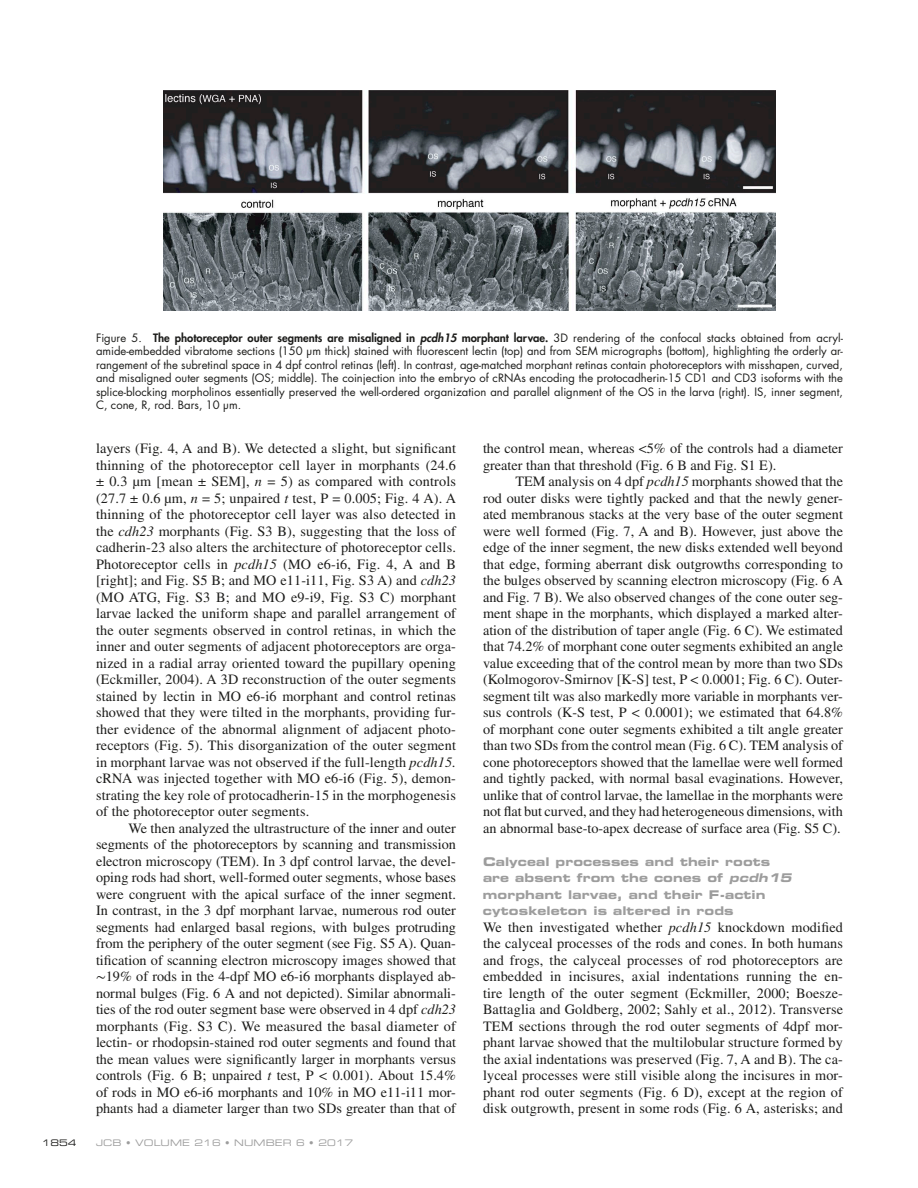
<style>
.page{position:relative;width:918px;height:1188px;background:#fff}
.page>*{position:absolute;margin:0;border:0;box-sizing:border-box;transform-origin:0 0}
.t1{font:14.25px/16.5px "Times LT Std";color:#1d1d1b;text-align:justify}
.t2{font:12px/16.5px "Eurostile LT Std Bold Ex 2";letter-spacing:.005em;color:#9d9d9d}
.t3{font:11.25px/13.5px "Futura Std";color:#1d1d1b;text-align:justify}
.t4{font:9px "Eurostile LT Std Ex 2";letter-spacing:.01em;color:#9d9d9d}
.t5{font:9px "Eurostile LT Std Ex 2";color:#1d1d1b}
.s1{font-weight:800}
.s2{font-weight:800;font-style:italic}
.s3{font-style:italic}
.s4{font-family:"STIX General"}
</style>
<div class="page">
<img style="left:163px;top:90px;width:613px;height:220px">
<p class="t3" style="left:96px;top:331px;width:749px">Figure 5. <span class="s1">The photoreceptor outer segments are misaligned in</span> <span class="s2">pcdh15</span> <span class="s1">morphant larvae.</span> 3D rendering of the confocal stacks obtained from acryl&shy;amide-embedded vibratome sections (150 µm thick) stained with fluorescent lectin (top) and from SEM micrographs (bottom), highlighting the orderly ar&shy;rangement of the subretinal space in 4 dpf control retinas (left). In contrast, age-matched morphant retinas contain photoreceptors with misshapen, curved, and misaligned outer segments (OS; middle). The coinjection into the embryo of cRNAs encoding the protocadherin-15 CD1 and CD3 isoforms with the splice-blocking morpholinos essentially preserved the well-ordered organization and parallel alignment of the OS in the larva (right). IS, inner segment, C, cone, R, rod. Bars, 10 µm.</p>
<p class="t1" style="left:96px;top:440px;width:362px">layers (Fig. 4, A and B). We detected a slight, but significant thinning of the photoreceptor cell layer in morphants (24.6 ± 0.3 µm [mean ± SEM], <span class="s3">n</span> = 5) as compared with controls (27.7 ± 0.6 µm, <span class="s3">n</span> = 5; unpaired <span class="s3">t</span> test, P = 0.005; Fig. 4 A). A thinning of the photoreceptor cell layer was also detected in the <span class="s3">cdh23</span> morphants (Fig. S3 B), suggesting that the loss of cadherin-23 also alters the architecture of photoreceptor cells.<br>Photoreceptor cells in <span class="s3">pcdh15</span> (MO e6-i6, Fig. 4, A and B [right]; and Fig. S5 B; and MO e11-i11, Fig. S3 A) and <span class="s3">cdh23 </span>(MO ATG, Fig. S3 B; and MO e9-i9, Fig. S3 C) morphant larvae lacked the uniform shape and parallel arrangement of the outer segments observed in control retinas, in which the inner and outer segments of adjacent photoreceptors are orga&shy;nized in a radial array oriented toward the pupillary opening (Eckmiller, 2004). A 3D reconstruction of the outer segments stained by lectin in MO e6-i6 morphant and control retinas showed that they were tilted in the morphants, providing fur&shy;ther evidence of the abnormal alignment of adjacent photo&shy;receptors (Fig. 5). This disorganization of the outer segment in morphant larvae was not observed if the full-length <span class="s3">pcdh15. </span>cRNA was injected together with MO e6-i6 (Fig. 5), demon&shy;strating the key role of protocadherin-15 in the morphogenesis of the photoreceptor outer segments.</p>
<p class="t1" style="left:96px;top:819px;width:362px;text-indent:32px">We then analyzed the ultrastructure of the inner and outer segments of the photoreceptors by scanning and transmission electron microscopy (TEM). In 3 dpf control larvae, the devel&shy;oping rods had short, well-formed outer segments, whose bases were congruent with the apical surface of the inner segment.<br>In contrast, in the 3 dpf morphant larvae, numerous rod outer segments had enlarged basal regions, with bulges protruding from the periphery of the outer segment (see Fig. S5 A). Quan&shy;tification of scanning electron microscopy images showed that <span class="s4">∼</span>19% of rods in the 4-dpf MO e6-i6 morphants displayed ab&shy;normal bulges (Fig. 6 A and not depicted). Similar abnormali&shy;ties of the rod outer segment base were observed in 4 dpf <span class="s3">cdh23 </span>morphants (Fig. S3 C). We measured the basal diameter of lectin- or rhodopsin-stained rod outer segments and found that the mean values were significantly larger in morphants versus controls (Fig. 6 B; unpaired <span class="s3">t</span> test, P &lt; 0.001). About 15.4% of rods in MO e6-i6 morphants and 10% in MO e11-i11 mor&shy;phants had a diameter larger than two SDs greater than that of</p>
<p class="t5" style="left:42px;top:1136px;width:36px">1854</p>
<p class="t4" style="left:96px;top:1136px;width:259px">JCB • VOLUME 216 • NUMBER 6 • 2017</p>
<p class="t1" style="left:483px;top:440px;width:362px">the control mean, whereas &lt;5% of the controls had a diameter greater than that threshold (Fig. 6 B and Fig. S1 E).</p>
<p class="t1" style="left:483px;top:473px;width:362px;text-indent:32px">TEM analysis on 4 dpf <span class="s3">pcdh15</span> morphants showed that the rod outer disks were tightly packed and that the newly gener&shy;ated membranous stacks at the very base of the outer segment were well formed (Fig. 7, A and B). However, just above the edge of the inner segment, the new disks extended well beyond that edge, forming aberrant disk outgrowths corresponding to the bulges observed by scanning electron microscopy (Fig. 6 A and Fig. 7 B). We also observed changes of the cone outer seg&shy;ment shape in the morphants, which displayed a marked alter&shy;ation of the distribution of taper angle (Fig. 6 C). We estimated that 74.2% of morphant cone outer segments exhibited an angle value exceeding that of the control mean by more than two SDs (Kolmogorov-Smirnov [K-S] test, P &lt; 0.0001; Fig. 6 C). Outer&shy;segment tilt was also markedly more variable in morphants ver&shy;sus controls (K-S test, P &lt; 0.0001); we estimated that 64.8% of morphant cone outer segments exhibited a tilt angle greater than two SDs from the control mean (Fig. 6 C). TEM analysis of cone photoreceptors showed that the lamellae were well formed and tightly packed, with normal basal evaginations. However, unlike that of control larvae, the lamellae in the morphants were not flat but curved, and they had heterogeneous dimensions, with an abnormal base-to-apex decrease of surface area (Fig. S5 C).</p>
<p class="t2" style="left:483px;top:853px;width:314px">Calyceal processes and their roots are absent from the cones of <span class="s3">pcdh15 </span>morphant larvae, and their F-actin cytoskeleton is altered in rods</p>
<p class="t1" style="left:483px;top:918px;width:362px">We then investigated whether <span class="s3">pcdh15</span> knockdown modified the calyceal processes of the rods and cones. In both humans and frogs, the calyceal processes of rod photoreceptors are embedded in incisures, axial indentations running the en&shy;tire length of the outer segment (Eckmiller, 2000; Boesze-Battaglia and Goldberg, 2002; Sahly et al., 2012). Transverse TEM sections through the rod outer segments of 4dpf mor&shy;phant larvae showed that the multilobular structure formed by the axial indentations was preserved (Fig. 7, A and B). The ca&shy;lyceal processes were still visible along the incisures in mor&shy;phant rod outer segments (Fig. 6 D), except at the region of disk outgrowth, present in some rods (Fig. 6 A, asterisks; and</p>
</div>
